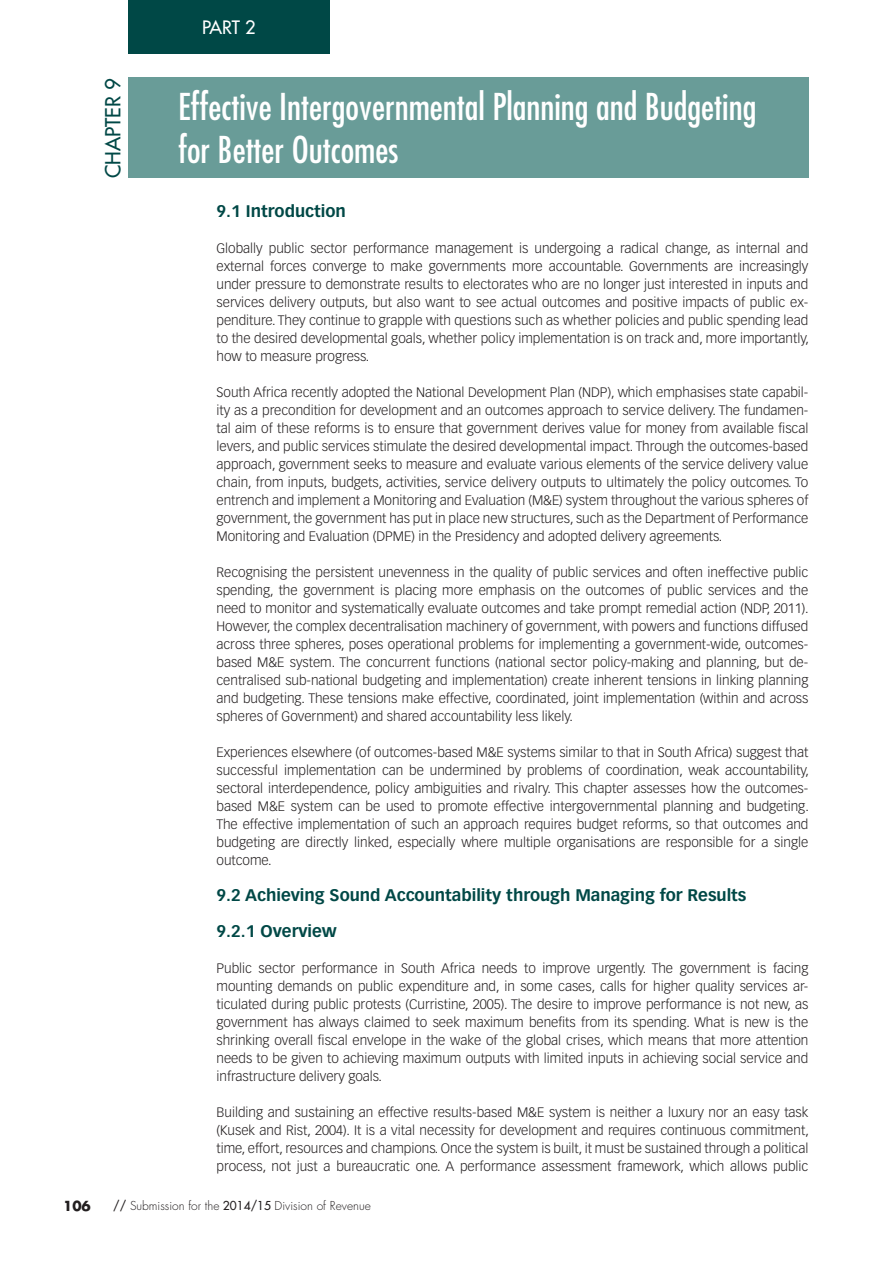
<style>
.page{position:relative;width:893px;height:1264px;background:#fff}
.page>*{position:absolute;margin:0;border:0;box-sizing:border-box;transform-origin:0 0}
.t1{font:condensed 36px/43.2px "Futura";color:#fff}
.t2{font:20.25px "Futura";color:#004846}
.t3{font:18px "Futura";color:#fff}
.t4{font:700 16.5px/36px "Vectora LH";color:#004846}
.t5{font:300 13.5px/18px "Vectora LH";color:#231f20;text-align:justify}
.t6{font:700 13.5px "Futura";color:#231f20}
.t7{font:300 12px "Futura";color:#231f20}
.s1{font-weight:400}
</style>
<div class="page">
<div style="left:128px;top:0;width:202px;height:54px;background:#004846"></div>
<div style="left:128px;top:78px;width:680px;height:100px;background:#699c98"></div>
<h2 class="t2" style="left:103px;top:178px;width:101px;rotate:-90deg">CHAPTER 9</h2>
<h3 class="t3" style="left:202px;top:19px;width:55px">PART 2</h3>
<h1 class="t1" style="left:178px;top:88px;width:580px">Effective Intergovernmental Planning and Budgeting for Better Outcomes</h1>
<p class="t4" style="left:217px;top:194px;width:131px">9.1 Introduction</p>
<p class="t5" style="left:217px;top:239px;width:594px">Globally public sector performance management is undergoing a radical change, as internal and external forces converge to make governments more accountable. Governments are increasingly under pressure to demonstrate results to electorates who are no longer just interested in inputs and services delivery outputs, but also want to see actual outcomes and positive impacts of public ex&shy;penditure. They continue to grapple with questions such as whether policies and public spending lead to the desired developmental goals, whether policy implementation is on track and, more importantly, how to measure progress.</p>
<p class="t5" style="left:217px;top:383px;width:593px">South Africa recently adopted the National Development Plan (NDP), which emphasises state capabil&shy;ity as a precondition for development and an outcomes approach to service delivery. The fundamen&shy;tal aim of these reforms is to ensure that government derives value for money from available fiscal levers, and public services stimulate the desired developmental impact. Through the outcomes-based approach, government seeks to measure and evaluate various elements of the service delivery value chain, from inputs, budgets, activities, service delivery outputs to ultimately the policy outcomes. To entrench and implement a Monitoring and Evaluation (M&amp;E) system throughout the various spheres of government, the government has put in place new structures, such as the Department of Performance Monitoring and Evaluation (DPME) in the Presidency and adopted delivery agreements.</p>
<p class="t5" style="left:217px;top:563px;width:594px">Recognising the persistent unevenness in the quality of public services and often ineffective public spending, the government is placing more emphasis on the outcomes of public services and the need to monitor and systematically evaluate outcomes and take prompt remedial action (NDP, 2011).<br>However, the complex decentralisation machinery of government, with powers and functions diffused across three spheres, poses operational problems for implementing a government-wide, outcomes&shy;based M&amp;E system. The concurrent functions (national sector policy-making and planning, but de&shy;centralised sub-national budgeting and implementation) create inherent tensions in linking planning and budgeting. These tensions make effective, coordinated, joint implementation (within and across spheres of Government) and shared accountability less likely.</p>
<p class="t5" style="left:217px;top:743px;width:594px">Experiences elsewhere (of outcomes-based M&amp;E systems similar to that in South Africa) suggest that successful implementation can be undermined by problems of coordination, weak accountability, sectoral interdependence, policy ambiguities and rivalry. This chapter assesses how the outcomes&shy;based M&amp;E system can be used to promote effective intergovernmental planning and budgeting.<br>The effective implementation of such an approach requires budget reforms, so that outcomes and budgeting are directly linked, especially where multiple organisations are responsible for a single outcome.</p>
<p class="t4" style="left:217px;top:878px;width:531px">9.2 Achieving Sound Accountability through Managing for Results<br>9.2.1 Overview</p>
<p class="t5" style="left:217px;top:959px;width:593px">Public sector performance in South Africa needs to improve urgently. The government is facing mounting demands on public expenditure and, in some cases, calls for higher quality services ar&shy;ticulated during public protests (Curristine, 2005). The desire to improve performance is not new, as government has always claimed to seek maximum benefits from its spending. What is new is the shrinking overall fiscal envelope in the wake of the global crises, which means that more attention needs to be given to achieving maximum outputs with limited inputs in achieving social service and infrastructure delivery goals.</p>
<p class="t5" style="left:217px;top:1103px;width:594px">Building and sustaining an effective results-based M&amp;E system is neither a luxury nor an easy task (Kusek and Rist, 2004). It is a vital necessity for development and requires continuous commitment, time, effort, resources and champions. Once the system is built, it must be sustained through a political process, not just a bureaucratic one. A performance assessment framework, which allows public</p>
<p class="t6" style="left:63px;top:1199px;width:29px">106</p>
<p class="t7" style="left:113px;top:1199px;width:259px"><span class="s1">//</span> Submission for the <span class="s1">2014/15</span> Division of Revenue</p>
</div>
